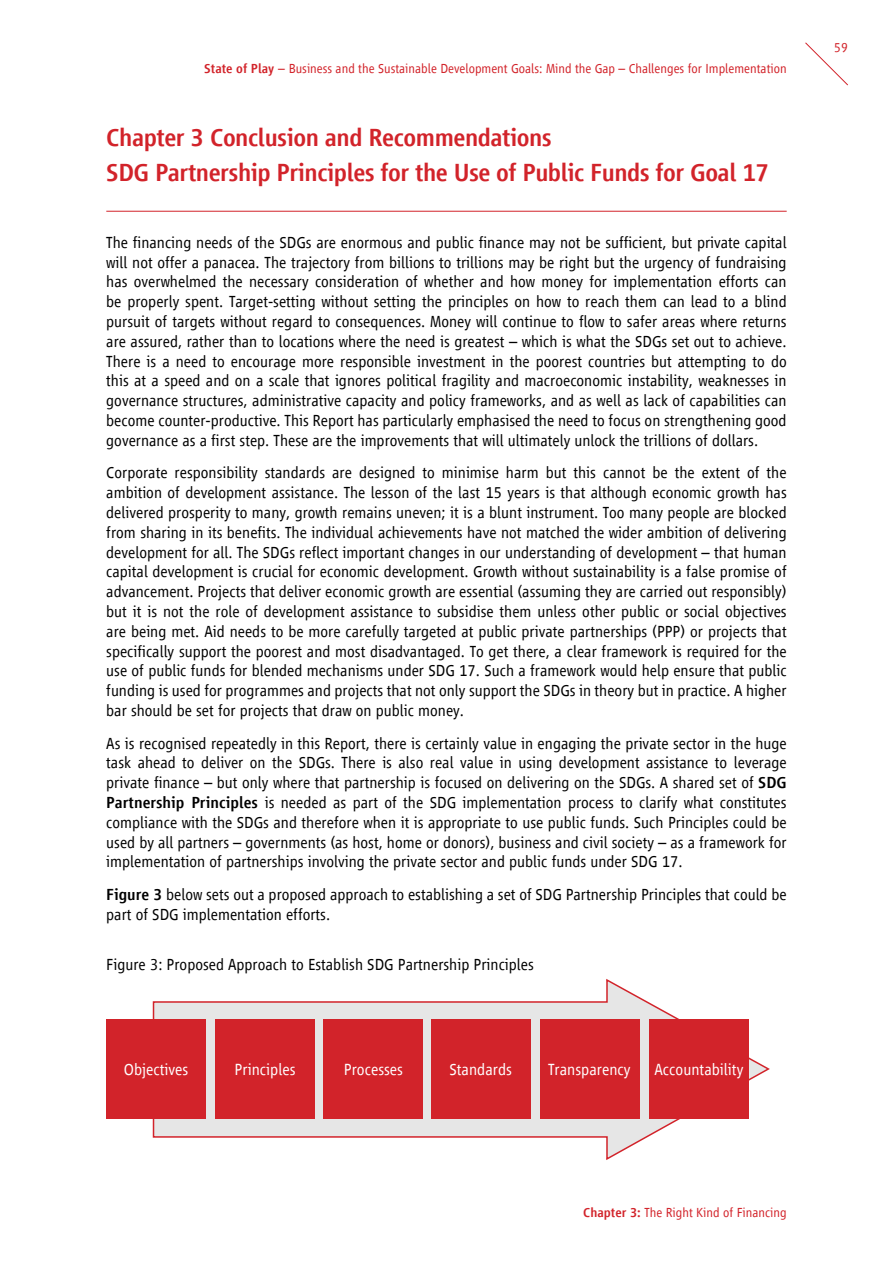
<style>
.page{position:relative;width:893px;height:1263px;background:#fff}
.page>*{position:absolute;margin:0;border:0;box-sizing:border-box;transform-origin:0 0}
.t1{font:500 25.5px/35.5px "Vialog LT Com";letter-spacing:-.02em;color:#d2232a}
.t2{font:300 16.65px "Vialog LT Com";color:#fff}
.t3{font:300 16.5px/19.8px "Vialog LT Com";color:#000;text-align:justify}
.t4{font:300 13.5px "Vialog LT Com";color:#d2232a}
.s1{font-weight:500}
</style>
<div class="page">
<svg style="left:805px;top:42px;width:43px;height:44px"></svg>
<hr style="left:106px;top:211px;width:681px;height:1px;background:#d2232a">
<svg style="left:152px;top:979px;width:618px;height:181px"></svg>
<div style="left:106px;top:1019px;width:100px;height:100px;background:#d2232a"></div>
<div style="left:431px;top:1019px;width:100px;height:100px;background:#d2232a"></div>
<div style="left:215px;top:1019px;width:100px;height:100px;background:#d2232a"></div>
<div style="left:540px;top:1019px;width:100px;height:100px;background:#d2232a"></div>
<div style="left:323px;top:1019px;width:100px;height:100px;background:#d2232a"></div>
<div style="left:649px;top:1019px;width:100px;height:100px;background:#d2232a"></div>
<p class="t4" style="left:204px;top:61px;width:584px"><span class="s1">State of Play</span> – Business and the Sustainable Development Goals: Mind the Gap – Challenges for Implementation</p>
<h1 class="t1" style="left:106px;top:120px;width:664px">Chapter 3 Conclusion and Recommendations<br>SDG Partnership Principles for the Use of Public Funds for Goal 17</h1>
<p class="t3" style="left:106px;top:232px;width:682px">The financing needs of the SDGs are enormous and public finance may not be sufficient, but private capital will not offer a panacea. The trajectory from billions to trillions may be right but the urgency of fundraising has overwhelmed the necessary consideration of whether and how money for implementation efforts can be properly spent. Target-setting without setting the principles on how to reach them can lead to a blind pursuit of targets without regard to consequences. Money will continue to flow to safer areas where returns are assured, rather than to locations where the need is greatest – which is what the SDGs set out to achieve.<br>There is a need to encourage more responsible investment in the poorest countries but attempting to do this at a speed and on a scale that ignores political fragility and macroeconomic instability, weaknesses in governance structures, administrative capacity and policy frameworks, and as well as lack of capabilities can become counter-productive. This Report has particularly emphasised the need to focus on strengthening good governance as a first step. These are the improvements that will ultimately unlock the trillions of dollars.</p>
<p class="t3" style="left:106px;top:463px;width:682px">Corporate responsibility standards are designed to minimise harm but this cannot be the extent of the ambition of development assistance. The lesson of the last 15 years is that although economic growth has delivered prosperity to many, growth remains uneven; it is a blunt instrument. Too many people are blocked from sharing in its benefits. The individual achievements have not matched the wider ambition of delivering development for all. The SDGs reflect important changes in our understanding of development – that human capital development is crucial for economic development. Growth without sustainability is a false promise of advancement. Projects that deliver economic growth are essential (assuming they are carried out responsibly) but it is not the role of development assistance to subsidise them unless other public or social objectives are being met. Aid needs to be more carefully targeted at public private partnerships (PPP) or projects that specifically support the poorest and most disadvantaged. To get there, a clear framework is required for the use of public funds for blended mechanisms under SDG 17. Such a framework would help ensure that public funding is used for programmes and projects that not only support the SDGs in theory but in practice. A higher bar should be set for projects that draw on public money.</p>
<p class="t3" style="left:106px;top:733px;width:682px">As is recognised repeatedly in this Report, there is certainly value in engaging the private sector in the huge task ahead to deliver on the SDGs. There is also real value in using development assistance to leverage private finance – but only where that partnership is focused on delivering on the SDGs. A shared set of <span class="s1">SDG Partnership Principles</span> is needed as part of the SDG implementation process to clarify what constitutes compliance with the SDGs and therefore when it is appropriate to use public funds. Such Principles could be used by all partners – governments (as host, home or donors), business and civil society – as a framework for implementation of partnerships involving the private sector and public funds under SDG 17.</p>
<p class="t3" style="left:106px;top:884px;width:682px"><span class="s1">Figure 3</span> below sets out a proposed approach to establishing a set of SDG Partnership Principles that could be part of SDG implementation efforts.</p>
<p class="t3" style="left:106px;top:954px;width:429px">Figure 3: Proposed Approach to Establish SDG Partnership Principles</p>
<p class="t2" style="left:124px;top:1060px;width:66px">Objectives</p>
<p class="t2" style="left:235px;top:1060px;width:62px">Principles</p>
<p class="t2" style="left:344px;top:1060px;width:61px">Processes</p>
<p class="t2" style="left:449px;top:1060px;width:64px">Standards</p>
<p class="t2" style="left:548px;top:1060px;width:84px">Transparency</p>
<p class="t2" style="left:654px;top:1060px;width:90px">Accountability</p>
<p class="t4" style="left:834px;top:40px;width:15px">59</p>
<p class="t4" style="left:583px;top:1205px;width:205px"><span class="s1">Chapter 3:</span> The Right Kind of Financing</p>
</div>
